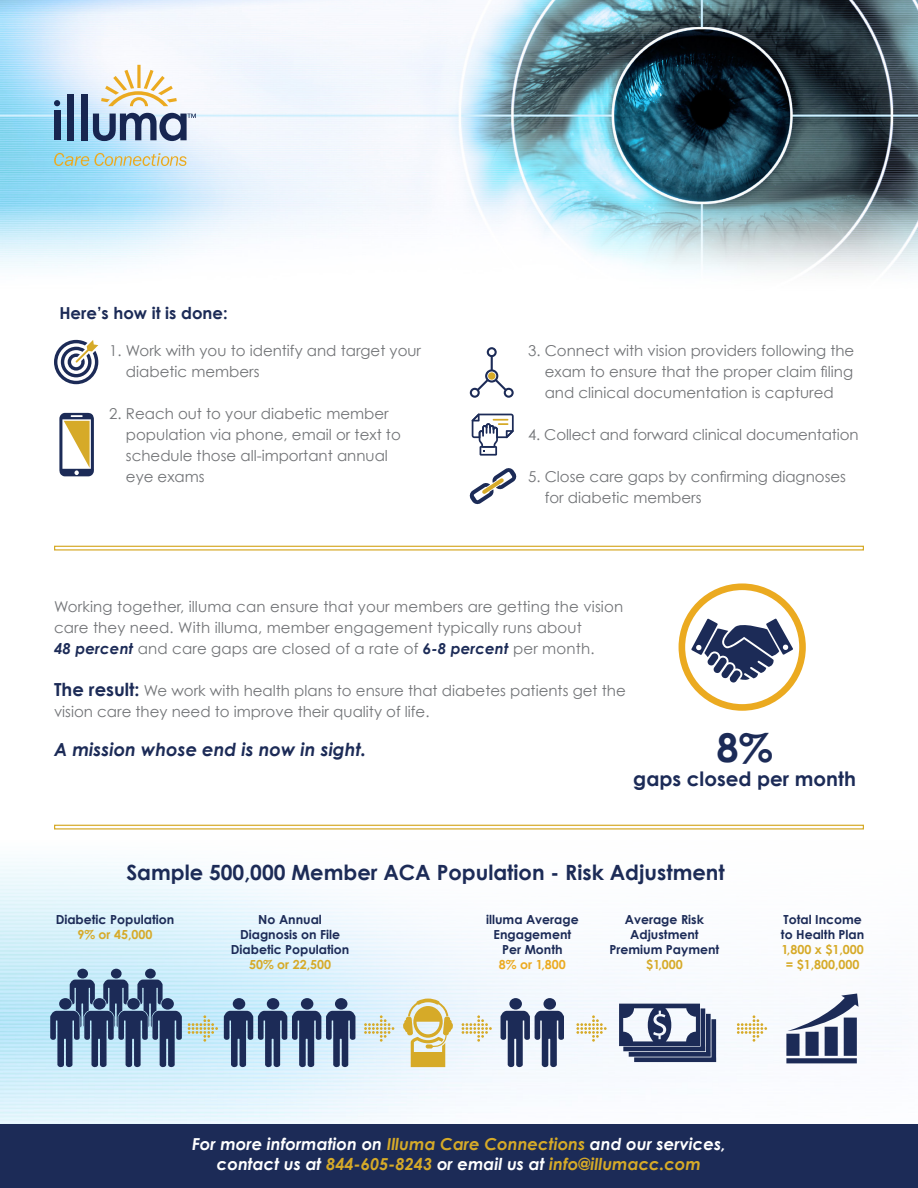
<style>
.page{position:relative;width:918px;height:1188px;background:#fff}
.page>*{position:absolute;margin:0;border:0;box-sizing:border-box;transform-origin:0 0}
.t1{font:700 39.75px "Century Gothic";color:#1c2b57}
.t2{font:700 21px "Century Gothic";color:#1c2b57}
.t3{font:700 19.8px "Century Gothic";color:#1c2b57}
.t4{font:italic 700 18px "Century Gothic";color:#1c2b57}
.t5{font:italic 700 16.5px "Century Gothic";color:#fff}
.t6{font:italic 700 16.5px "Century Gothic";color:#d6aa28}
.t7{font:700 16.5px "Century Gothic";color:#1c2b57}
.t8{font:15px/21px "Century Gothic";color:#727477}
.t9{font:700 12.45px/15px "Century Gothic";color:#1c2b57;text-align:center}
.t10{font:700 12.45px "Century Gothic";color:#d6aa28}
.t11{font:700 12.45px "Century Gothic";color:#ebaa20}
.s1{font-weight:700;font-style:italic;color:#1c2b57}
.s2{font-weight:700;font-size:18px;color:#1c2b57}
.s3{color:#d6aa28}
.s4{color:#fff}
</style>
<div class="page">
<svg style="left:54px;top:340px;width:44px;height:44px"></svg>
<svg style="left:470px;top:347px;width:44px;height:51px"></svg>
<div style="left:488px;top:372px;width:7px;height:8px;background:#d6aa28;border-radius:50%"></div>
<svg style="left:472px;top:414px;width:42px;height:42px"></svg>
<svg style="left:469px;top:468px;width:48px;height:37px"></svg>
<img style="left:0;top:0;width:918px;height:273px">
<div style="left:54px;top:110px;width:6px;height:30px;background:#172651"></div>
<div style="left:68px;top:94px;width:6px;height:46px;background:#172651"></div>
<div style="left:81px;top:94px;width:7px;height:46px;background:#172651"></div>
<svg style="left:54px;top:153px;width:133px;height:13px;background:#bfd2bf"></svg>
<svg style="left:101px;top:65px;width:76px;height:41px"></svg>
<svg style="left:54px;top:100px;width:6px;height:6px"></svg>
<svg style="left:93px;top:113px;width:103px;height:28px;background:#7a8ba8"></svg>
<div style="left:0;top:1123px;width:918px;height:65px;background:#1c2b57"></div>
<img style="left:0;top:862px;width:859px;height:261px">
<div style="left:54px;top:546px;width:810px;height:5px;border:1px solid #d6aa28"></div>
<div style="left:54px;top:825px;width:810px;height:5px;border:1px solid #d6aa28"></div>
<div style="left:679px;top:583px;width:127px;height:128px;border:7px solid #ebaa20;border-radius:50%"></div>
<svg style="left:691px;top:619px;width:102px;height:64px"></svg>
<div style="left:145px;top:969px;width:11px;height:10px;background:#1c2b57;border-radius:50%"></div>
<div style="left:111px;top:969px;width:11px;height:10px;background:#1c2b57;border-radius:50%"></div>
<div style="left:77px;top:969px;width:11px;height:10px;background:#1c2b57;border-radius:50%"></div>
<svg style="left:50px;top:980px;width:132px;height:87px;background:#5e7798"></svg>
<div style="left:335px;top:998px;width:12px;height:12px;background:#1c2b57;border-radius:50%"></div>
<div style="left:543px;top:998px;width:13px;height:12px;background:#1c2b57;border-radius:50%"></div>
<div style="left:301px;top:998px;width:12px;height:12px;background:#1c2b57;border-radius:50%"></div>
<div style="left:509px;top:998px;width:13px;height:12px;background:#1c2b57;border-radius:50%"></div>
<svg style="left:501px;top:1011px;width:63px;height:56px"></svg>
<div style="left:267px;top:998px;width:12px;height:12px;background:#1c2b57;border-radius:50%"></div>
<div style="left:233px;top:998px;width:12px;height:12px;background:#1c2b57;border-radius:50%"></div>
<svg style="left:224px;top:1011px;width:131px;height:56px;background:#637898"></svg>
<svg style="left:403px;top:999px;width:50px;height:68px;background:#ded096"></svg>
<svg style="left:619px;top:1004px;width:97px;height:58px"></svg>
<svg style="left:786px;top:994px;width:72px;height:69px"></svg>
<svg style="left:188px;top:1015px;width:30px;height:27px"></svg>
<svg style="left:364px;top:1015px;width:30px;height:27px"></svg>
<svg style="left:462px;top:1015px;width:30px;height:27px"></svg>
<svg style="left:576px;top:1015px;width:31px;height:27px"></svg>
<svg style="left:737px;top:1015px;width:30px;height:27px"></svg>
<svg style="left:59px;top:413px;width:35px;height:63px"></svg>
<p class="t7" style="left:59px;top:302px;width:170px">Here’s how it is done:</p>
<p class="t8" style="left:126px;top:340px;width:297px;text-indent:-17px">1. Work with you to identify and target your diabetic members</p>
<p class="t8" style="left:126px;top:403px;width:276px;text-indent:-17px">2. Reach out to your diabetic member population via phone, email or text to schedule those all-important annual eye exams</p>
<p class="t8" style="left:545px;top:340px;width:311px;text-align:justify;text-indent:-17px">3. Connect with vision providers following the exam to ensure that the proper claim filing and clinical documentation is captured</p>
<p class="t8" style="left:528px;top:424px;width:332px">4. Collect and forward clinical documentation</p>
<p class="t8" style="left:545px;top:466px;width:303px;text-indent:-17px">5. Close care gaps by confirming diagnoses for diabetic members</p>
<p class="t8" style="left:54px;top:595px;width:571px">Working together, illuma can ensure that your members are getting the vision care they need. With illuma, member engagement typically runs about<br><span class="s1">48 percent</span> and care gaps are closed of a rate of <span class="s1">6-8 percent</span> per month.</p>
<p class="t8" style="left:54px;top:679px;width:573px"><span class="s2">The result:</span> We work with health plans to ensure that diabetes patients get the vision care they need to improve their quality of life.</p>
<p class="t4" style="left:54px;top:737px;width:314px">A mission whose end is now in sight.</p>
<p class="t1" style="left:716px;top:723px;width:58px">8%</p>
<p class="t3" style="left:633px;top:767px;width:224px">gaps closed per month</p>
<p class="t2" style="left:126px;top:859px;width:600px">Sample 500,000 Member ACA Population - Risk Adjustment</p>
<p class="t9" style="left:56px;top:912px;width:120px">Diabetic Population</p>
<p class="t10" style="left:77px;top:927px;width:77px">9% or 45,000</p>
<p class="t9" style="left:240px;top:912px;width:102px">No Annual<br>Diagnosis on File</p>
<p class="t9" style="left:231px;top:942px;width:120px">Diabetic Population</p>
<p class="t10" style="left:249px;top:957px;width:84px">50% or 22,500</p>
<p class="t9" style="left:486px;top:912px;width:94px">illuma Average<br>Engagement</p>
<p class="t9" style="left:502px;top:942px;width:62px">Per Month</p>
<p class="t11" style="left:499px;top:957px;width:68px">8% or 1,800</p>
<p class="t9" style="left:625px;top:912px;width:81px">Average Risk</p>
<p class="t9" style="left:630px;top:927px;width:70px">Adjustment</p>
<p class="t9" style="left:609px;top:942px;width:111px">Premium Payment</p>
<p class="t10" style="left:646px;top:957px;width:38px">$1,000</p>
<p class="t9" style="left:783px;top:912px;width:80px">Total Income</p>
<p class="t9" style="left:781px;top:927px;width:85px">to Health Plan</p>
<p class="t10" style="left:782px;top:942px;width:84px">1,800 x $1,000</p>
<p class="t10" style="left:786px;top:957px;width:75px">= $1,800,000</p>
<p class="t5" style="left:192px;top:1134px;width:535px">For more information on <span class="s3">Illuma Care Connections</span> and our services,</p>
<p class="t6" style="left:217px;top:1153px;width:486px"><span class="s4">contact us at</span> 844-605-8243 <span class="s4">or email us at</span> info@illumacc.com</p>
</div>
